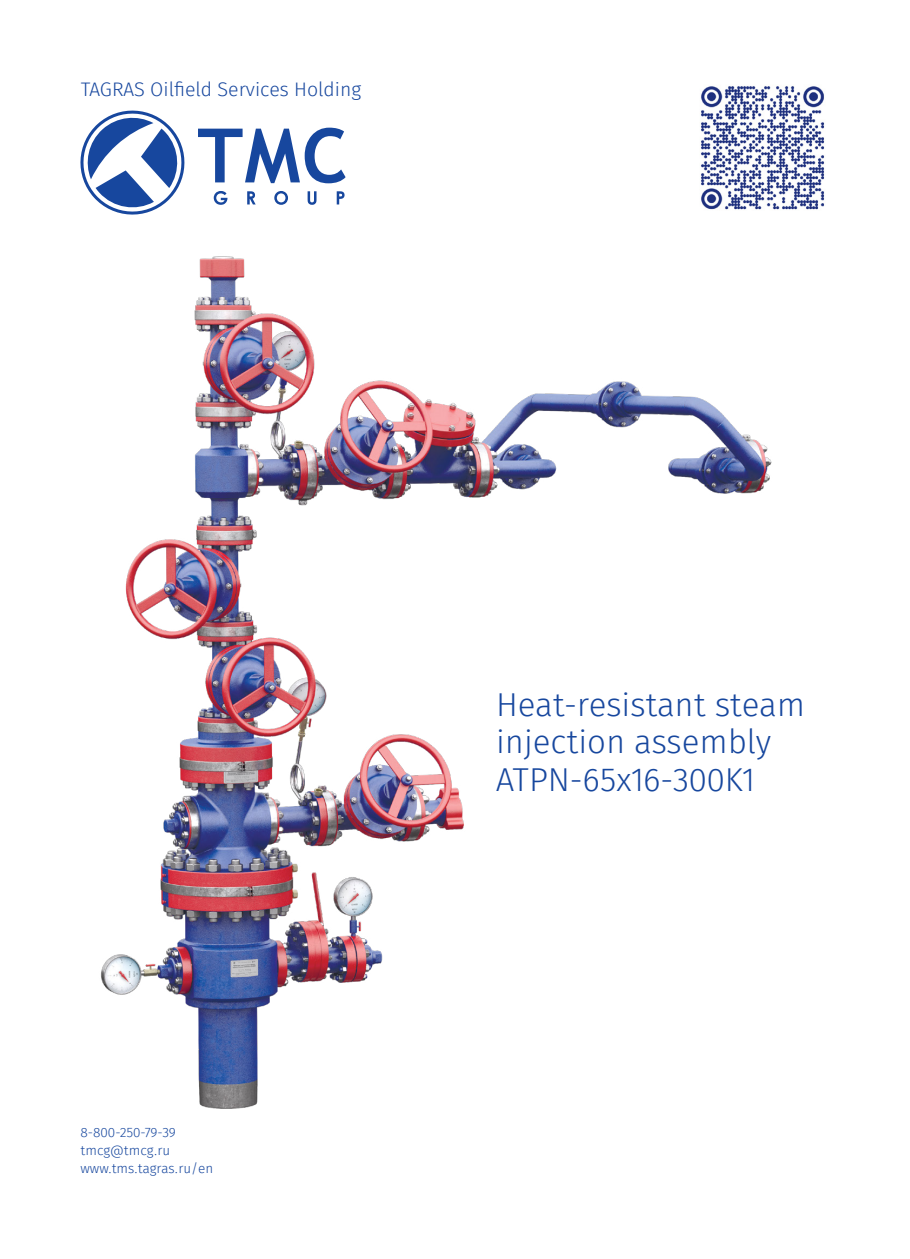
<style>
.page{position:relative;width:910px;height:1259px;background:#fff}
.page>*{position:absolute;margin:0;border:0;box-sizing:border-box;transform-origin:0 0}
.t1{font:300 33px/37.5px "Fira Sans";color:#17479e}
.t2{font:300 19.5px "Fira Sans";color:#17479e}
.t3{font:300 13.5px/18px "Fira Sans";color:#17479e}
</style>
<div class="page">
<img style="left:101px;top:256px;width:671px;height:853px">
<img style="left:701px;top:86px;width:124px;height:124px">
<svg style="left:214px;top:191px;width:13px;height:14px"></svg>
<svg style="left:247px;top:191px;width:9px;height:13px"></svg>
<svg style="left:274px;top:191px;width:14px;height:14px"></svg>
<svg style="left:308px;top:191px;width:8px;height:14px"></svg>
<svg style="left:337px;top:191px;width:8px;height:13px"></svg>
<svg style="left:198px;top:128px;width:148px;height:55px"></svg>
<svg style="left:80px;top:110px;width:105px;height:105px"></svg>
<p class="t2" style="left:81px;top:76px;width:282px">TAGRAS Oilfield Services Holding</p>
<p class="t3" style="left:80px;top:1124px;width:134px">8-800-250-79-39 tmcg@tmcg.ru www.tms.tagras.ru/en</p>
<p class="t1" style="left:496px;top:688px;width:311px">Heat-resistant steam injection assembly<br>ATPN-65x16-300K1</p>
</div>
